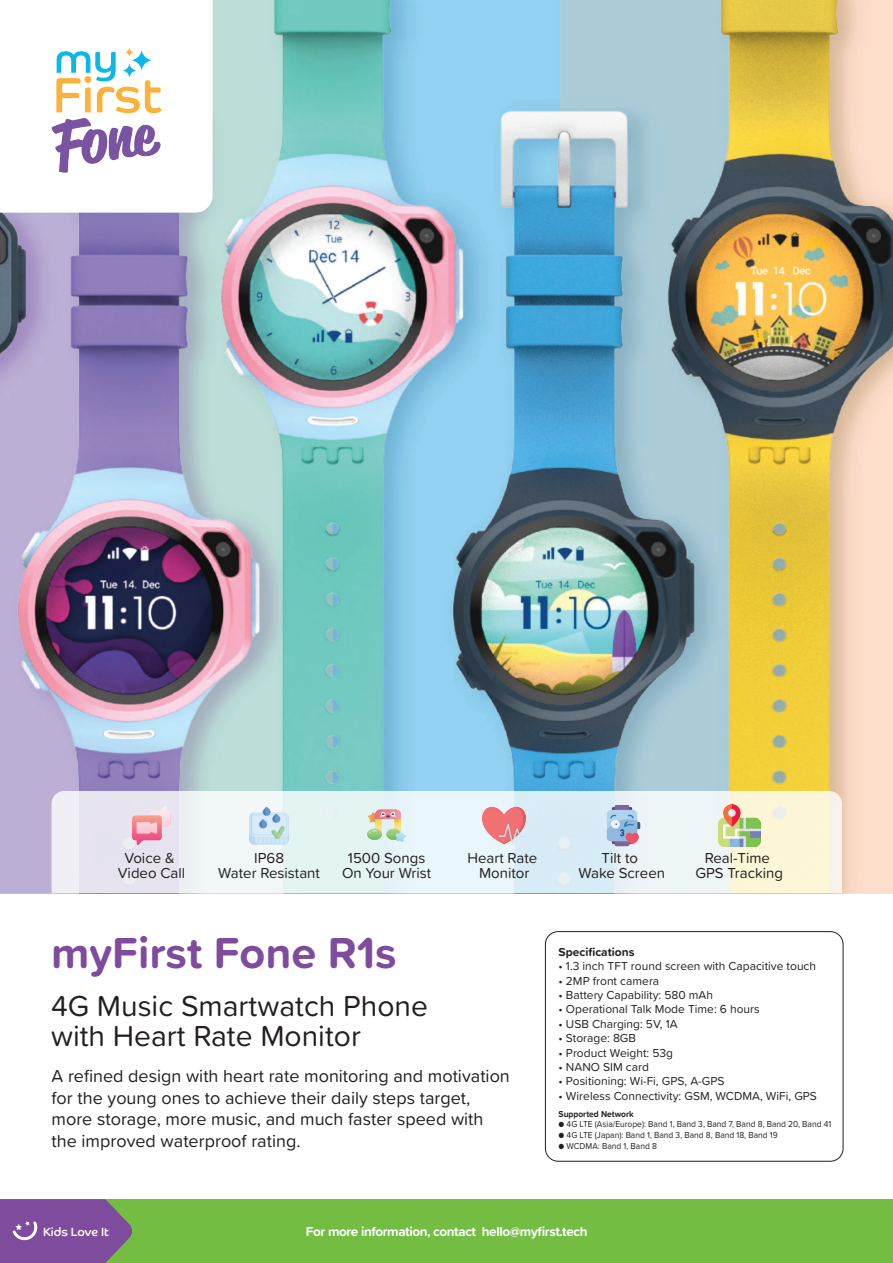
<style>
.page{position:relative;width:893px;height:1263px;background:#fff}
.page>*{position:absolute;margin:0;border:0;box-sizing:border-box;transform-origin:0 0}
.t1{font:700 45px "Proxima Soft";color:#7e4b9d}
.t2{font:30px/30px "Proxima Soft";color:#231f20}
.t3{font:18px/21.6px "Proxima Soft";color:#231f20}
.t4{font:15px/15px "Proxima Soft";color:#231f20;text-align:center}
.t5{font:700 13.5px "Proxima Soft";letter-spacing:-.03em;color:#fff}
.t6{font:12px "Proxima Soft";color:#231f20}
.t7{font:700 12px "Proxima Soft";color:#231f20}
.t8{font:12px "Co Headline";color:#fff}
.t9{font:9px "Proxima Soft";color:#231f20;scale:.94 1}
.t10{font:700 9px "Proxima Soft";color:#231f20;scale:.94 1}
</style>
<div class="page">
<img style="left:0;top:0;width:893px;height:893px">
<svg style="left:0;top:0;width:213px;height:213px"></svg>
<img style="left:1px;top:1px;width:210px;height:210px">
<div style="left:0;top:1199px;width:893px;height:64px;background:#74bd43"></div>
<svg style="left:0;top:1199px;width:132px;height:64px"></svg>
<svg style="left:52px;top:791px;width:790px;height:102px;fill:#e9f4f6"></svg>
<img style="left:483px;top:804px;width:42px;height:43px">
<img style="left:250px;top:806px;width:38px;height:39px">
<img style="left:132px;top:806px;width:39px;height:39px">
<img style="left:718px;top:804px;width:43px;height:43px">
<img style="left:600px;top:804px;width:43px;height:43px">
<img style="left:367px;top:806px;width:39px;height:39px">
<div style="left:545px;top:931px;width:298px;height:230px;border:1px solid #231f20;border-radius:13px"></div>
<p class="t4" style="left:118px;top:850px;width:69px">Voice &amp;<br>Video Call</p>
<p class="t4" style="left:218px;top:850px;width:103px">IP68<br>Water Resistant</p>
<p class="t4" style="left:342px;top:850px;width:91px">1500 Songs<br>On Your Wrist</p>
<p class="t4" style="left:467px;top:850px;width:71px">Heart Rate<br>Monitor</p>
<p class="t4" style="left:578px;top:850px;width:88px">Tilt to<br>Wake Screen</p>
<p class="t4" style="left:695px;top:850px;width:89px">Real-Time<br>GPS Tracking</p>
<h1 class="t1" style="left:51px;top:919px;width:347px">myFirst Fone R1s</h1>
<h2 class="t2" style="left:51px;top:990px;width:378px">4G Music Smartwatch Phone with Heart Rate Monitor</h2>
<h3 class="t3" style="left:52px;top:1064px;width:460px">A refined design with heart rate monitoring and motivation for the young ones to achieve their daily steps target, more storage, more music, and much faster speed with the improved waterproof rating.</h3>
<p class="t7" style="left:559px;top:943px;width:77px">Specifications</p>
<p class="t6" style="left:559px;top:957px;width:259px">• 1.3 inch TFT round screen with Capacitive touch</p>
<p class="t6" style="left:559px;top:971px;width:102px">• 2MP front camera</p>
<p class="t6" style="left:559px;top:986px;width:156px">• Battery Capability: 580 mAh</p>
<p class="t6" style="left:559px;top:1000px;width:203px">• Operational Talk Mode Time: 6 hours</p>
<p class="t6" style="left:559px;top:1015px;width:121px">• USB Charging: 5V, 1A</p>
<p class="t6" style="left:559px;top:1029px;width:79px">• Storage: 8GB</p>
<p class="t6" style="left:559px;top:1043px;width:116px">• Product Weight: 53g</p>
<p class="t6" style="left:559px;top:1058px;width:92px">• NANO SIM card</p>
<p class="t6" style="left:559px;top:1072px;width:167px">• Positioning: Wi-Fi, GPS, A-GPS</p>
<p class="t6" style="left:559px;top:1087px;width:260px">• Wireless Connectivity: GSM, WCDMA, WiFi, GPS</p>
<p class="t10" style="left:559px;top:1107px;width:81px">Supported Network</p>
<p class="t9" style="left:559px;top:1118px;width:292px">● 4G LTE (Asia/Europe): Band 1, Band 3, Band 7, Band 8, Band 20, Band 41</p>
<p class="t9" style="left:559px;top:1128px;width:235px">● 4G LTE (Japan): Band 1, Band 3, Band 8, Band 18, Band 19</p>
<p class="t9" style="left:559px;top:1139px;width:106px">● WCDMA: Band 1, Band 8</p>
<p class="t8" style="left:43px;top:1224px;width:68px">Kids Love It</p>
<p class="t5" style="left:306px;top:1221px;width:283px">For more information, contact hello@myfirst.tech</p>
</div>
